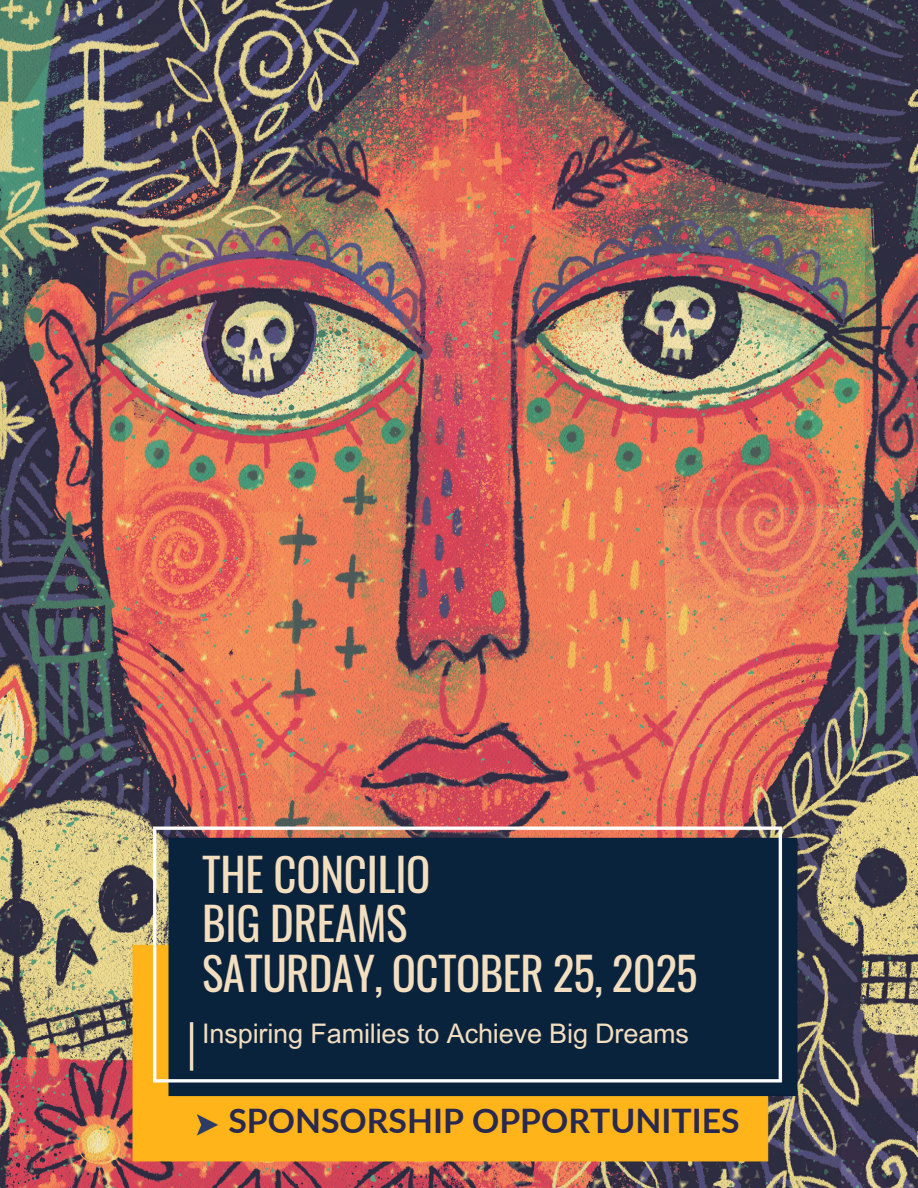
<style>
.page{position:relative;width:918px;height:1188px;background:#fff}
.page>*{position:absolute;margin:0;border:0;box-sizing:border-box;transform-origin:0 0}
.t1{font:45px/49.5px "Oswald";letter-spacing:-.015em;color:#f3dec0}
.t2{font:700 33.75px "Lato";color:#29284f}
.t3{font:27px "Arial MT Pro";letter-spacing:-.005em;color:#f3dec0}
</style>
<div class="page">
<img style="left:0;top:0;width:918px;height:1188px">
<img style="left:125px;top:819px;width:680px;height:349px">
<p class="t1" style="left:202px;top:848px;width:497px">THE CONCILIO<br>BIG DREAMS<br>SATURDAY, OCTOBER 25, 2025</p>
<p class="t3" style="left:202px;top:1024px;width:488px">Inspiring Families to Achieve Big Dreams</p>
<h1 class="t2" style="left:228px;top:1100px;width:513px">SPONSORSHIP OPPORTUNITIES</h1>
</div>
